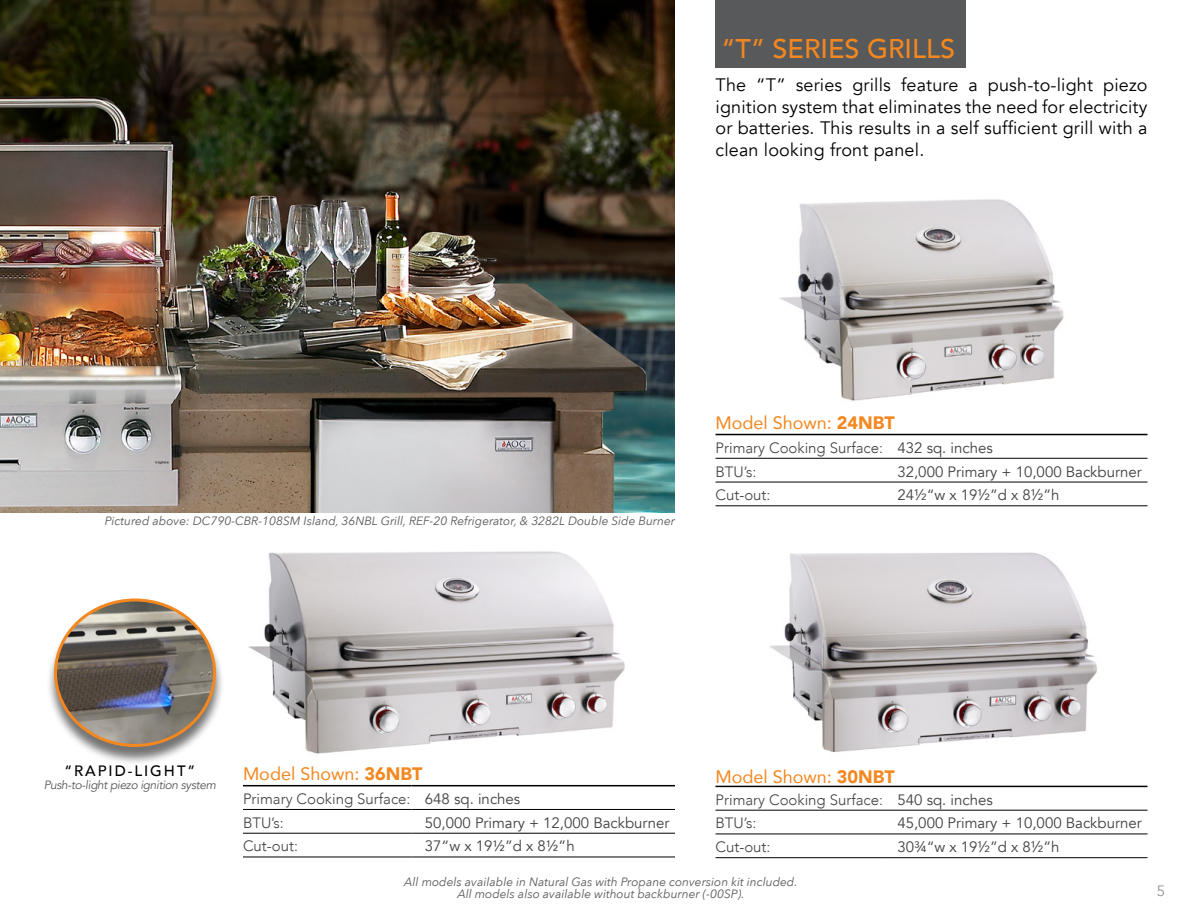
<style>
.page{position:relative;width:1188px;height:918px;background:#fff}
.page>*{position:absolute;margin:0;border:0;box-sizing:border-box;transform-origin:0 0}
.t1{font:500 27px "Avenir";color:#f38720}
.t2{font:18px/21.6px "Avenir";letter-spacing:.01em;color:#000;text-align:justify}
.t3{font:18px "Avenir";color:#f38720}
.t4{font:300 15px/23.7px "Avenir";color:#414042}
.t5{font:15px "Avenir";color:#414042}
.t6{font:500 15px "Avenir";letter-spacing:.13em;color:#000}
.t7{font:15px "Avenir";color:#939598}
.t8{font:italic 12px/12px "Avenir Next";color:#58595b;text-align:center}
.t9{font:italic 12px "Avenir";letter-spacing:-.03em;color:#58595b}
.s1{font-weight:900}
.s2{font-weight:400}
.s3{font-family:"Avenir Next"}
</style>
<div class="page">
<div style="left:716px;top:0;width:250px;height:68px;background:#58595b"></div>
<img style="left:0;top:0;width:675px;height:513px">
<hr style="left:411px;top:785px;width:264px;height:1px;background:#000">
<hr style="left:243px;top:809px;width:168px;height:1px;background:#000">
<hr style="left:411px;top:809px;width:264px;height:1px;background:#000">
<hr style="left:243px;top:833px;width:168px;height:1px;background:#000">
<hr style="left:411px;top:833px;width:264px;height:1px;background:#000">
<hr style="left:243px;top:857px;width:168px;height:1px;background:#000">
<hr style="left:411px;top:857px;width:264px;height:1px;background:#000">
<hr style="left:243px;top:785px;width:168px;height:1px;background:#000">
<hr style="left:884px;top:434px;width:264px;height:1px;background:#000">
<hr style="left:716px;top:458px;width:168px;height:1px;background:#000">
<hr style="left:884px;top:458px;width:264px;height:1px;background:#000">
<hr style="left:716px;top:482px;width:168px;height:1px;background:#000">
<hr style="left:884px;top:482px;width:264px;height:1px;background:#000">
<hr style="left:716px;top:505px;width:168px;height:1px;background:#000">
<hr style="left:884px;top:505px;width:264px;height:1px;background:#000">
<hr style="left:716px;top:434px;width:168px;height:1px;background:#000">
<hr style="left:884px;top:786px;width:264px;height:1px;background:#000">
<hr style="left:716px;top:810px;width:168px;height:1px;background:#000">
<hr style="left:884px;top:810px;width:264px;height:1px;background:#000">
<hr style="left:716px;top:834px;width:168px;height:1px;background:#000">
<hr style="left:884px;top:834px;width:264px;height:1px;background:#000">
<hr style="left:716px;top:857px;width:168px;height:1px;background:#000">
<hr style="left:884px;top:857px;width:264px;height:1px;background:#000">
<hr style="left:716px;top:786px;width:168px;height:1px;background:#000">
<div style="left:45px;top:600px;width:180px;height:166px;background:#000;opacity:.55"></div>
<img style="left:56px;top:600px;width:158px;height:146px">
<div style="left:54px;top:598px;width:162px;height:149px;border:3px solid #f38720;border-radius:50%"></div>
<img style="left:248px;top:551px;width:377px;height:203px">
<img style="left:769px;top:552px;width:328px;height:200px">
<img style="left:780px;top:199px;width:284px;height:202px">
<h1 class="t1" style="left:722px;top:26px;width:235px">“T” SERIES GRILLS</h1>
<h2 class="t2" style="left:716px;top:75px;width:434px">The “T” series grills feature a push-to-light piezo ignition system that eliminates the need for electricity or batteries. This results in a self sufficient grill with a clean looking front panel.</h2>
<p class="t8" style="left:105px;top:514px;width:572px">Pictured above: DC790-CBR-108SM Island, 36NBL Grill, REF-20 Refrigerator, &amp; 3282L Double Side Burner</p>
<h2 class="t3" style="left:716px;top:408px;width:181px">Model Shown: <span class="s1">24NBT</span></h2>
<p class="t4" style="left:716px;top:436px;width:279px">Primary Cooking Surface: <span class="s2">432 sq. inches<br></span>BTU’s:</p>
<p class="t5" style="left:897px;top:462px;width:246px">32,000 Primary + 10,000 Backburner</p>
<p class="t4" style="left:716px;top:483px;width:57px">Cut-out:</p>
<p class="t5" style="left:897px;top:486px;width:164px">24½“w x 19½”d x 8½”h</p>
<p class="t6" style="left:64px;top:757px;width:132px">“RAPID-LIGHT”</p>
<p class="t9" style="left:44px;top:778px;width:174px">Push-to-light piezo ignition system</p>
<h2 class="t3" style="left:243px;top:759px;width:181px">Model Shown: <span class="s1">36NBT</span></h2>
<p class="t4" style="left:243px;top:787px;width:279px">Primary Cooking Surface: <span class="s2">648 sq. inches<br></span>BTU’s:</p>
<p class="t5" style="left:425px;top:814px;width:246px">50,000 Primary + 12,000 Backburner</p>
<h2 class="t3" style="left:716px;top:762px;width:181px">Model Shown: <span class="s1">30NBT</span></h2>
<p class="t4" style="left:716px;top:788px;width:279px">Primary Cooking Surface: <span class="s2">540 sq. inches<br></span>BTU’s:</p>
<p class="t5" style="left:897px;top:814px;width:246px">45,000 Primary + 10,000 Backburner</p>
<p class="t4" style="left:243px;top:834px;width:57px">Cut-out:</p>
<p class="t5" style="left:425px;top:837px;width:151px">37“w x 19<span class="s3">½</span>”d x 8<span class="s3">½</span>”h</p>
<p class="t4" style="left:716px;top:835px;width:57px">Cut-out:</p>
<p class="t5" style="left:897px;top:838px;width:164px">30¾“w x 19½”d x 8½”h</p>
<p class="t8" style="left:404px;top:876px;width:395px">All models available in Natural Gas with Propane conversion kit included.<br>All models also available without backburner (-00SP).</p>
<p class="t7" style="left:1157px;top:881px;width:10px">5</p>
</div>
